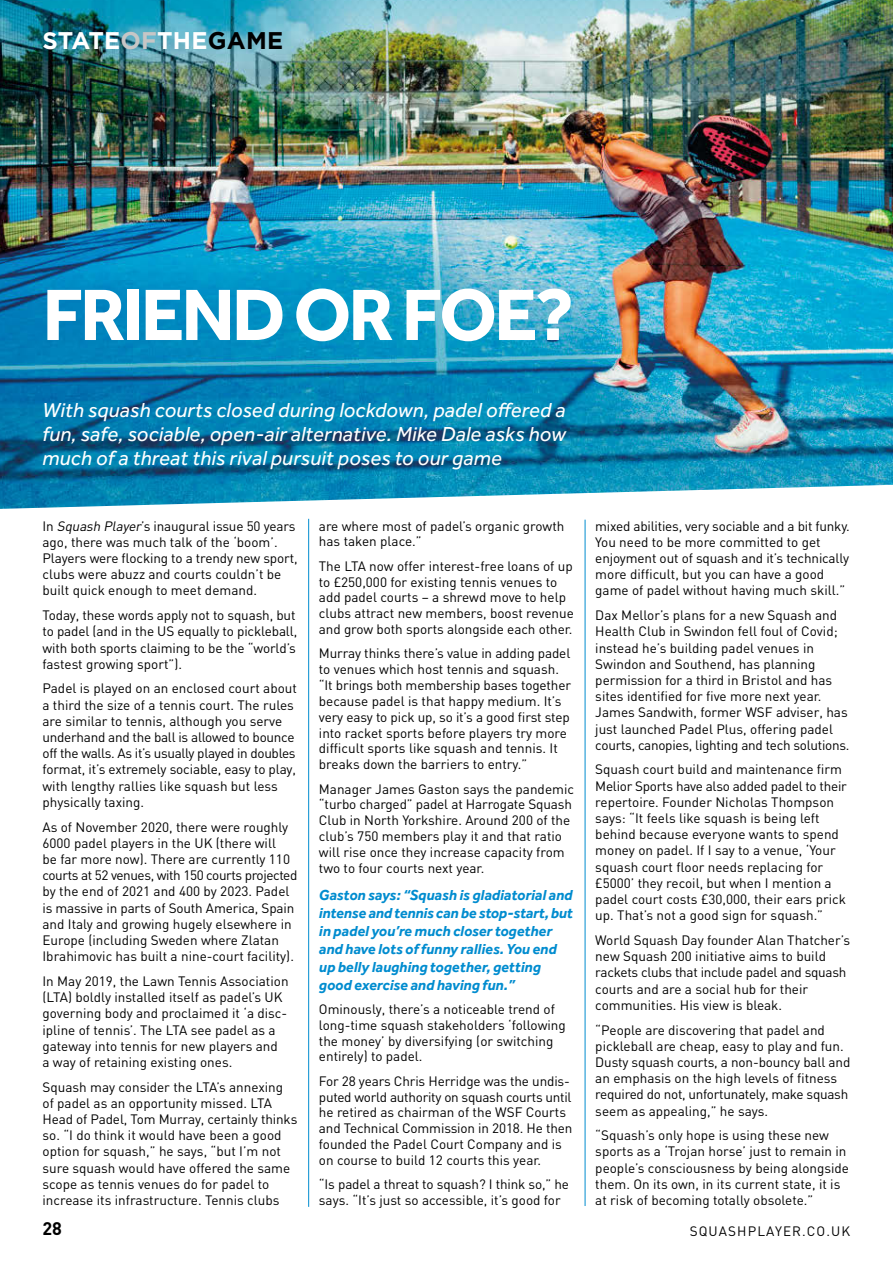
<style>
.page{position:relative;width:893px;height:1263px;background:#fff}
.page>*{position:absolute;margin:0;border:0;box-sizing:border-box;transform-origin:0 0}
.t1{font:700 75.15px "Effra";letter-spacing:-.04em;color:#fff}
.t2{font:700 24px "Gotham";letter-spacing:.01em;color:#fff}
.t3{font:italic 21px/24px "Effra";letter-spacing:.01em;color:#fff;text-align:justify}
.t4{font:700 18px "DIN";color:#000}
.t5{font:italic 700 15px/18px "Effra";color:#008ccf}
.t6{font:13.5px/16.2px "DIN";color:#000}
.t7{font:13.5px "DIN";letter-spacing:.08em;color:#000}
.s1{color:#c6c6c6}
.s2{color:#000}
.s3{font-style:italic}
</style>
<div class="page">
<img style="left:0;top:0;width:893px;height:509px">
<hr style="left:308px;top:519px;width:1px;height:688px;background:#008ccf">
<hr style="left:585px;top:520px;width:1px;height:686px;background:#008ccf">
<h2 class="t2" style="left:43px;top:27px;width:242px">STATE<span class="s1">OF</span>THE<span class="s2">GAME</span></h2>
<h1 class="t1" style="left:43px;top:269px;width:533px">FRIEND OR FOE?</h1>
<h3 class="t3" style="left:43px;top:397px;width:525px">With squash courts closed during lockdown, padel offered a fun, safe, sociable, open-air alternative. Mike Dale asks how much of a threat this rival pursuit poses to our game</h3>
<p class="t6" style="left:43px;top:517px;width:257px">In <span class="s3">Squash Player</span>’s inaugural issue 50 years ago, there was much talk of the ‘boom’.<br>Players were flocking to a trendy new sport, clubs were abuzz and courts couldn’t be built quick enough to meet demand.</p>
<p class="t6" style="left:43px;top:607px;width:256px">Today, these words apply not to squash, but to padel (and in the US equally to pickleball, with both sports claiming to be the “world’s fastest growing sport”).</p>
<p class="t6" style="left:43px;top:680px;width:256px">Padel is played on an enclosed court about a third the size of a tennis court. The rules are similar to tennis, although you serve underhand and the ball is allowed to bounce off the walls. As it’s usually played in doubles format, it’s extremely sociable, easy to play, with lengthy rallies like squash but less physically taxing.</p>
<p class="t6" style="left:43px;top:818px;width:256px">As of November 2020, there were roughly 6000 padel players in the UK (there will<br>be far more now). There are currently 110 courts at 52 venues, with 150 courts projected by the end of 2021 and 400 by 2023. Padel is massive in parts of South America, Spain and Italy and growing hugely elsewhere in Europe (including Sweden where Zlatan Ibrahimovic has built a nine-court facility).</p>
<p class="t6" style="left:43px;top:973px;width:248px">In May 2019, the Lawn Tennis Association (LTA) boldly installed itself as padel’s UK governing body and proclaimed it ‘a disc&shy;ipline of tennis’. The LTA see padel as a gateway into tennis for new players and<br>a way of retaining existing ones.</p>
<p class="t6" style="left:43px;top:1078px;width:256px">Squash may consider the LTA’s annexing of padel as an opportunity missed. LTA Head of Padel, Tom Murray, certainly thinks so. “I do think it would have been a good option for squash,” he says, “but I’m not sure squash would have offered the same scope as tennis venues do for padel to increase its infrastructure. Tennis clubs</p>
<h3 class="t4" style="left:43px;top:1217px;width:21px">28</h3>
<p class="t7" style="left:690px;top:1222px;width:162px">SQUASHPLAYER.CO.UK</p>
<p class="t6" style="left:595px;top:517px;width:256px">mixed abilities, very sociable and a bit funky.<br>You need to be more committed to get enjoyment out of squash and it’s technically more difficult, but you can have a good game of padel without having much skill.”</p>
<p class="t6" style="left:595px;top:607px;width:256px">Dax Mellor’s plans for a new Squash and Health Club in Swindon fell foul of Covid; instead he’s building padel venues in Swindon and Southend, has planning permission for a third in Bristol and has sites identified for five more next year.<br>James Sandwith, former WSF adviser, has just launched Padel Plus, offering padel courts, canopies, lighting and tech solutions.</p>
<p class="t6" style="left:595px;top:761px;width:253px">Squash court build and maintenance firm Melior Sports have also added padel to their repertoire. Founder Nicholas Thompson says: “It feels like squash is being left behind because everyone wants to spend money on padel. If I say to a venue, ‘Your squash court floor needs replacing for £5000’ they recoil, but when I mention a padel court costs £30,000, their ears prick up. That’s not a good sign for squash.”</p>
<p class="t6" style="left:595px;top:932px;width:256px">World Squash Day founder Alan Thatcher’s new Squash 200 initiative aims to build rackets clubs that include padel and squash courts and are a social hub for their communities. His view is bleak.</p>
<p class="t6" style="left:595px;top:1021px;width:257px">“People are discovering that padel and pickleball are cheap, easy to play and fun.<br>Dusty squash courts, a non-bouncy ball and an emphasis on the high levels of fitness required do not, unfortunately, make squash seem as appealing,” he says.</p>
<p class="t6" style="left:595px;top:1127px;width:255px">“Squash’s only hope is using these new sports as a ‘Trojan horse’ just to remain in people’s consciousness by being alongside them. On its own, in its current state, it is at risk of becoming totally obsolete.”</p>
<p class="t6" style="left:319px;top:518px;width:247px;line-height:15.8px">are where most of padel’s organic growth has taken place.”</p>
<p class="t6" style="left:319px;top:558px;width:256px;line-height:15.8px">The LTA now offer interest-free loans of up to £250,000 for existing tennis venues to add padel courts – a shrewd move to help clubs attract new members, boost revenue and grow both sports alongside each other.</p>
<p class="t6" style="left:319px;top:645px;width:254px;line-height:15.8px">Murray thinks there’s value in adding padel to venues which host tennis and squash. “It brings both membership bases together because padel is that happy medium. It’s very easy to pick up, so it’s a good first step into racket sports before players try more difficult sports like squash and tennis. It breaks down the barriers to entry.”</p>
<p class="t6" style="left:319px;top:780px;width:257px">Manager James Gaston says the pandemic “turbo charged” padel at Harrogate Squash Club in North Yorkshire. Around 200 of the club’s 750 members play it and that ratio will rise once they increase capacity from two to four courts next year.</p>
<p class="t5" style="left:319px;top:885px;width:255px">Gaston says: “Squash is gladiatorial and intense and tennis can be stop-start, but in padel you’re much closer together and have lots of funny rallies. You end up belly laughing together, getting good exercise and having fun.”</p>
<p class="t6" style="left:319px;top:1001px;width:248px;line-height:15.8px">Ominously, there’s a noticeable trend of long-time squash stakeholders ‘following the money’ by diversifying (or switching entirely) to padel.</p>
<p class="t6" style="left:319px;top:1073px;width:255px;line-height:15.8px">For 28 years Chris Herridge was the undis&shy;puted world authority on squash courts until he retired as chairman of the WSF Courts and Technical Commission in 2018. He then founded the Padel Court Company and is on course to build 12 courts this year.</p>
<p class="t6" style="left:319px;top:1176px;width:252px;line-height:15.8px">“Is padel a threat to squash? I think so,” he says. “It’s just so accessible, it’s good for</p>
</div>
